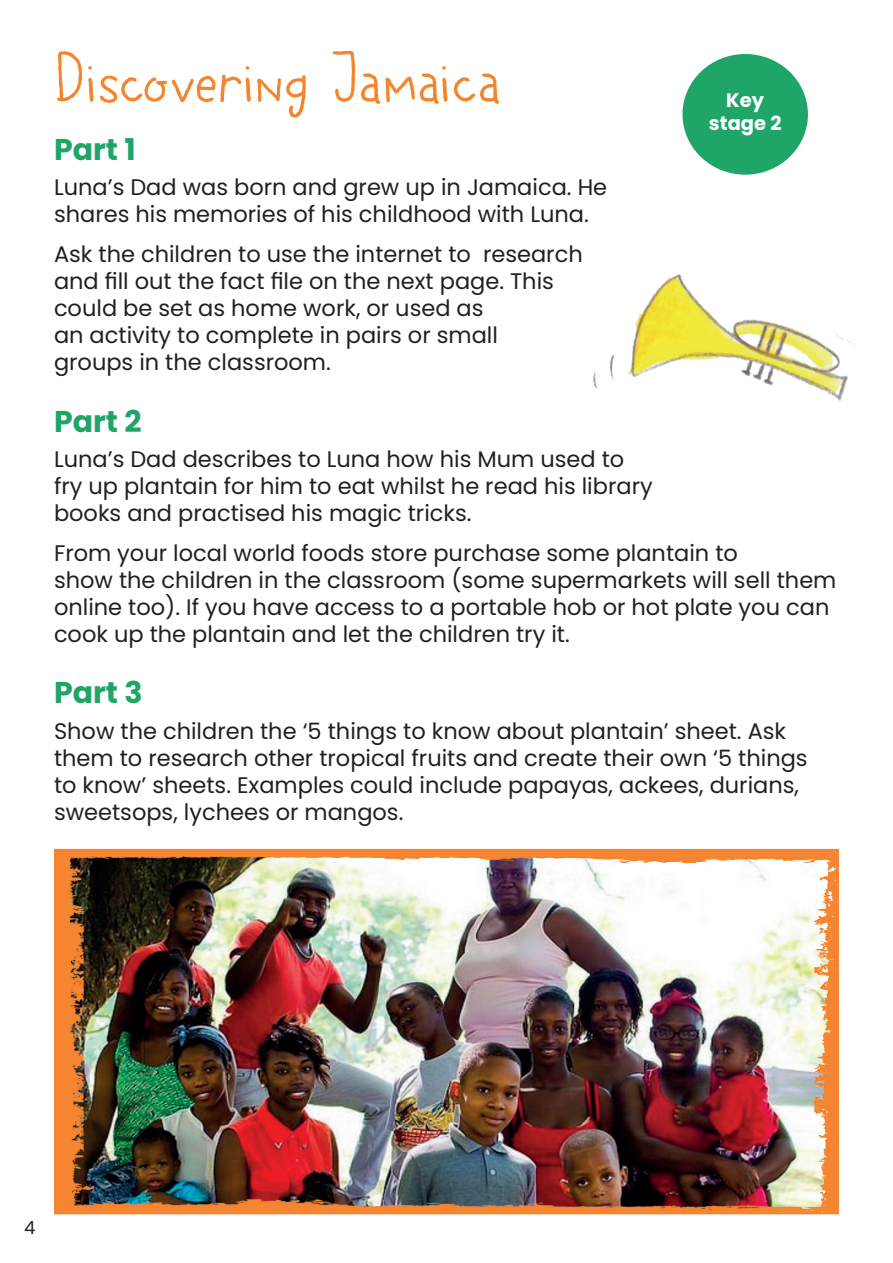
<style>
.page{position:relative;width:893px;height:1263px;background:#fff}
.page>*{position:absolute;margin:0;border:0;box-sizing:border-box;transform-origin:0 0}
.t1{font:75px "DK Betula";letter-spacing:-.015em;color:#f5852c}
.t2{font:700 30px "Poppins";color:#1fa568}
.t3{font:22.5px/27px "Poppins";color:#231f20}
.t4{font:700 19.5px/23.4px "Poppins";color:#fff;text-align:center}
.t5{font:18px "Poppins";color:#231f20}
</style>
<div class="page">
<div style="left:682px;top:54px;width:126px;height:121px;background:#1fa568;border-radius:50%"></div>
<img style="left:592px;top:274px;width:263px;height:127px">
<img style="left:54px;top:848px;width:785px;height:367px">
<h1 class="t1" style="left:54px;top:35px;width:450px">Discovering Jamaica</h1>
<h2 class="t2" style="left:54px;top:132px;width:83px">Part 1</h2>
<p class="t3" style="left:54px;top:174px;width:555px">Luna’s Dad was born and grew up in Jamaica. He shares his memories of his childhood with Luna.</p>
<p class="t3" style="left:54px;top:241px;width:530px">Ask the children to use the internet to research and fill out the fact file on the next page. This could be set as home work, or used as<br>an activity to complete in pairs or small groups in the classroom.</p>
<h2 class="t2" style="left:54px;top:404px;width:89px">Part 2</h2>
<p class="t3" style="left:54px;top:446px;width:600px">Luna’s Dad describes to Luna how his Mum used to fry up plantain for him to eat whilst he read his library books and practised his magic tricks.</p>
<p class="t3" style="left:54px;top:540px;width:784px">From your local world foods store purchase some plantain to<br>show the children in the classroom (some supermarkets will sell them online too). If you have access to a portable hob or hot plate you can cook up the plantain and let the children try it.</p>
<h2 class="t2" style="left:54px;top:675px;width:90px">Part 3</h2>
<p class="t3" style="left:54px;top:718px;width:755px">Show the children the ‘5 things to know about plantain’ sheet. Ask them to research other tropical fruits and create their own ‘5 things to know’ sheets. Examples could include papayas, ackees, durians, sweetsops, lychees or mangos.</p>
<p class="t4" style="left:709px;top:88px;width:74px">Key stage 2</p>
<p class="t5" style="left:24px;top:1217px;width:13px">4</p>
</div>
